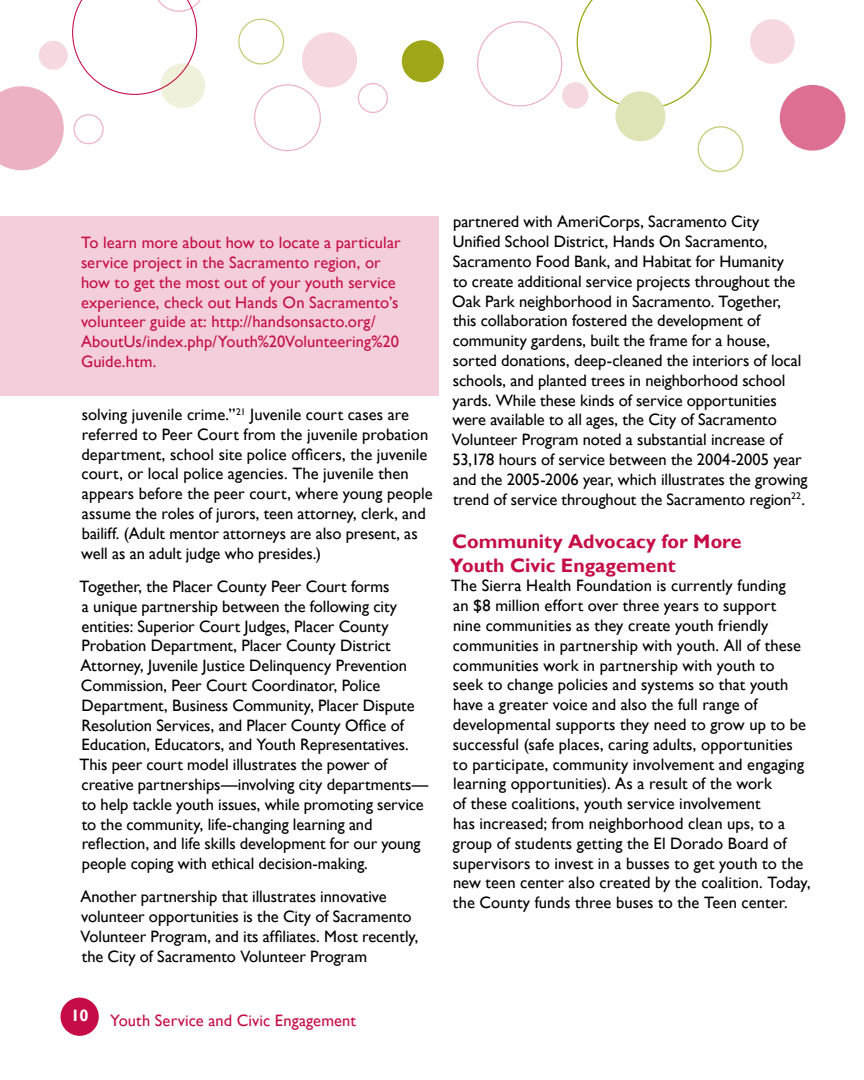
<style>
.page{position:relative;width:864px;height:1080px;background:#fff}
.page>*{position:absolute;margin:0;border:0;box-sizing:border-box;transform-origin:0 0}
.t1{font:700 19.5px/23.4px "Gill Sans";color:#c60c46}
.t2{font:16.5px/19.8px "Gill Sans";color:#000}
.t3{font:16.5px/19.8px "Gill Sans";letter-spacing:.005em;color:#c60c46}
.t4{font:700 16.5px "Gill Sans";color:#fff}
</style>
<div class="page">
<div style="left:750px;top:19px;width:45px;height:45px;background:#f6d8e1;border-radius:50%"></div>
<div style="left:160px;top:63px;width:45px;height:45px;background:#f0f1da;border-radius:50%"></div>
<div style="left:302px;top:32px;width:55px;height:56px;background:#f6d8e1;border-radius:50%"></div>
<div style="left:358px;top:83px;width:30px;height:30px;border:1px solid #edb4c6;border-radius:50%"></div>
<div style="left:402px;top:40px;width:42px;height:42px;background:#9fa617;border-radius:50%"></div>
<svg style="left:577px;top:0;width:135px;height:109px"></svg>
<div style="left:562px;top:82px;width:26px;height:27px;background:#f6d8e1;border-radius:50%"></div>
<div style="left:254px;top:84px;width:67px;height:67px;border:1px solid #edb4c6;border-radius:50%"></div>
<div style="left:238px;top:19px;width:46px;height:46px;border:1px solid #c7cb78;border-radius:50%"></div>
<div style="left:39px;top:41px;width:29px;height:29px;background:#f6d8e1;border-radius:50%"></div>
<div style="left:615px;top:91px;width:50px;height:50px;background:#e0e3b5;border-radius:50%"></div>
<svg style="left:0;top:86px;width:64px;height:84px"></svg>
<div style="left:698px;top:126px;width:46px;height:46px;border:1px solid #c7cb78;border-radius:50%"></div>
<div style="left:780px;top:85px;width:65px;height:66px;background:#dd7092;border-radius:50%"></div>
<div style="left:74px;top:114px;width:30px;height:30px;border:1px solid #edb4c6;border-radius:50%"></div>
<svg style="left:72px;top:0;width:133px;height:95px"></svg>
<div style="left:61px;top:998px;width:38px;height:38px;background:#c60c46;border-radius:50%"></div>
<div style="left:0;top:216px;width:438px;height:179px;background:#f4ceda"></div>
<p class="t3" style="left:81px;top:233px;width:321px">To learn more about how to locate a particular service project in the Sacramento region, or how to get the most out of your youth service experience, check out Hands On Sacramento’s volunteer guide at: http://handsonsacto.org/ AboutUs/index.php/Youth%20Volunteering%20<br>Guide.htm.</p>
<p class="t2" style="left:81px;top:405px;width:353px">solving juvenile crime.”<sup>21</sup> Juvenile court cases are referred to Peer Court from the juvenile probation department, school site police officers, the juvenile court, or local police agencies. The juvenile then appears before the peer court, where young people assume the roles of jurors, teen attorney, clerk, and bailiff. (Adult mentor attorneys are also present, as well as an adult judge who presides.)</p>
<p class="t2" style="left:80px;top:577px;width:350px">Together, the Placer County Peer Court forms<br>a unique partnership between the following city entities: Superior Court Judges, Placer County Probation Department, Placer County District Attorney, Juvenile Justice Delinquency Prevention Commission, Peer Court Coordinator, Police Department, Business Community, Placer Dispute Resolution Services, and Placer County Office of Education, Educators, and Youth Representatives.<br>This peer court model illustrates the power of creative partnerships—involving city departments— to help tackle youth issues, while promoting service to the community, life-changing learning and reflection, and life skills development for our young people coping with ethical decision-making.</p>
<p class="t2" style="left:80px;top:887px;width:340px">Another partnership that illustrates innovative volunteer opportunities is the City of Sacramento Volunteer Program, and its affiliates. Most recently, the City of Sacramento Volunteer Program</p>
<p class="t4" style="left:71px;top:1006px;width:19px">10</p>
<p class="t3" style="left:110px;top:1011px;width:248px">Youth Service and Civic Engagement</p>
<p class="t2" style="left:452px;top:212px;width:357px">partnered with AmeriCorps, Sacramento City Unified School District, Hands On Sacramento, Sacramento Food Bank, and Habitat for Humanity<br>to create additional service projects throughout the Oak Park neighborhood in Sacramento. Together, this collaboration fostered the development of community gardens, built the frame for a house, sorted donations, deep-cleaned the interiors of local schools, and planted trees in neighborhood school yards. While these kinds of service opportunities were available to all ages, the City of Sacramento Volunteer Program noted a substantial increase of 53,178 hours of service between the 2004-2005 year and the 2005-2006 year, which illustrates the growing trend of service throughout the Sacramento region<sup>22</sup>.</p>
<p class="t1" style="left:450px;top:531px;width:293px">Community Advocacy for More<br>Youth Civic Engagement</p>
<p class="t2" style="left:451px;top:576px;width:361px">The Sierra Health Foundation is currently funding<br>an $8 million effort over three years to support<br>nine communities as they create youth friendly communities in partnership with youth. All of these communities work in partnership with youth to<br>seek to change policies and systems so that youth have a greater voice and also the full range of developmental supports they need to grow up to be successful (safe places, caring adults, opportunities<br>to participate, community involvement and engaging learning opportunities). As a result of the work<br>of these coalitions, youth service involvement<br>has increased; from neighborhood clean ups, to a group of students getting the El Dorado Board of supervisors to invest in a busses to get youth to the new teen center also created by the coalition. Today, the County funds three buses to the Teen center.</p>
</div>
